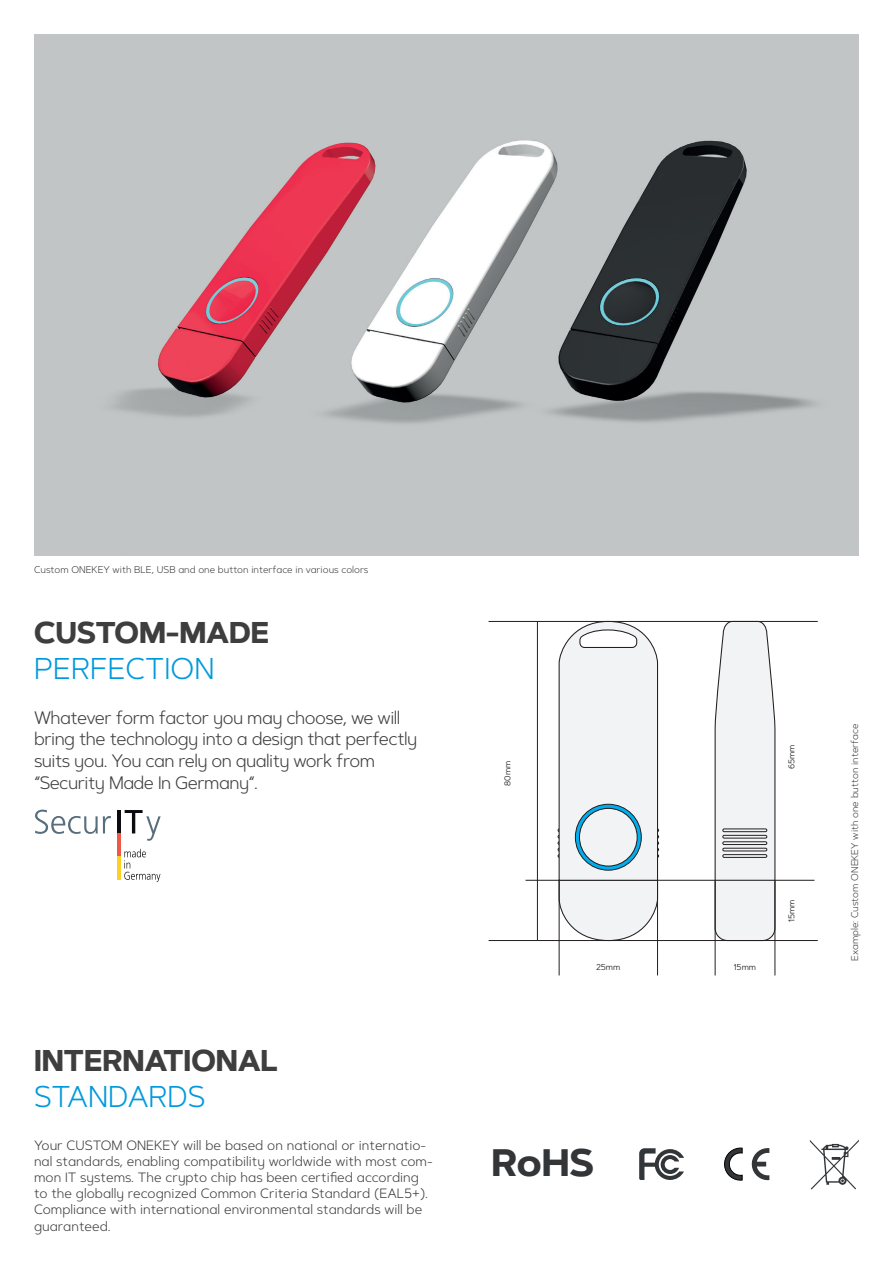
<style>
.page{position:relative;width:893px;height:1263px;background:#fff}
.page>*{position:absolute;margin:0;border:0;box-sizing:border-box;transform-origin:0 0}
.t1{font:700 38.25px "Artegra Sans";color:#323638}
.t2{font:700 30px "Artegra Sans Alt";color:#3e3e3f}
.t3{font:300 30px "Artegra Sans Alt";color:#0099dc}
.t4{font:300 18px/21.6px "Artegra Sans Alt";letter-spacing:-.03em;color:#3e3e3f}
.t5{font:300 13.5px/16.2px "Artegra Sans Alt";color:#3e3e3f}
.t6{font:300 9.75px "Artegra Sans Alt";color:#3e3e3f}
.t7{font:8.4px "Artegra Sans";color:#231f20}
</style>
<div class="page">
<img style="left:34px;top:34px;width:825px;height:521px">
<hr style="left:525px;top:880px;width:289px;height:1px;background:#231f20">
<svg style="left:558px;top:622px;width:101px;height:318px"></svg>
<svg style="left:575px;top:804px;width:66px;height:66px"></svg>
<div style="left:575px;top:804px;width:67px;height:67px;border:1px solid #231f20;border-radius:50%"></div>
<div style="left:579px;top:808px;width:58px;height:58px;background:#f2f3f4;border-radius:50%"></div>
<div style="left:579px;top:808px;width:59px;height:58px;border:1px solid #231f20;border-radius:50%"></div>
<svg style="left:714px;top:622px;width:62px;height:318px"></svg>
<div style="left:722px;top:854px;width:45px;height:4px;border:1px solid #231f20"></div>
<div style="left:722px;top:848px;width:45px;height:3px;border:1px solid #231f20"></div>
<div style="left:722px;top:841px;width:45px;height:4px;border:1px solid #231f20"></div>
<div style="left:722px;top:835px;width:45px;height:3px;border:1px solid #231f20"></div>
<div style="left:722px;top:828px;width:45px;height:4px;border:1px solid #231f20"></div>
<hr style="left:489px;top:940px;width:329px;height:1px;background:#231f20">
<hr style="left:715px;top:880px;width:60px;height:1px;background:#231f20">
<hr style="left:489px;top:621px;width:329px;height:1px;background:#231f20">
<hr style="left:559px;top:880px;width:1px;height:95px;background:#231f20">
<hr style="left:657px;top:880px;width:1px;height:95px;background:#231f20">
<hr style="left:715px;top:880px;width:1px;height:95px;background:#231f20">
<hr style="left:775px;top:880px;width:1px;height:95px;background:#231f20">
<hr style="left:537px;top:621px;width:1px;height:319px;background:#231f20">
<svg style="left:639px;top:1148px;width:45px;height:32px"></svg>
<svg style="left:724px;top:1148px;width:18px;height:33px"></svg>
<svg style="left:751px;top:1148px;width:18px;height:32px"></svg>
<svg style="left:810px;top:1140px;width:49px;height:49px"></svg>
<hr style="left:118px;top:810px;width:3px;height:23px;background:#0e0b10">
<hr style="left:118px;top:833px;width:3px;height:23px;background:#ef5747">
<hr style="left:118px;top:856px;width:3px;height:24px;background:#ffd127">
<svg style="left:35px;top:810px;width:76px;height:24px"></svg>
<svg style="left:125px;top:810px;width:36px;height:31px"></svg>
<svg style="left:124px;top:849px;width:36px;height:33px"></svg>
<p class="t6" style="left:34px;top:563px;width:336px">Custom ONEKEY with BLE, USB and one button interface in various colors</p>
<h2 class="t2" style="left:34px;top:610px;width:237px">CUSTOM-MADE</h2>
<h2 class="t3" style="left:34px;top:648px;width:182px">PERFECTION</h2>
<h3 class="t4" style="left:34px;top:706px;width:385px">Whatever form factor you may choose, we will bring the technology into a design that perfectly suits you. You can rely on quality work from “Security Made In Germany“.</h3>
<h2 class="t2" style="left:34px;top:1038px;width:245px">INTERNATIONAL</h2>
<h2 class="t3" style="left:34px;top:1076px;width:173px">STANDARDS</h2>
<p class="t5" style="left:34px;top:1136px;width:400px">Your CUSTOM ONEKEY will be based on national or internatio&shy;nal standards, enabling compatibility worldwide with most com&shy;mon IT systems. The crypto chip has been certified according to the globally recognized Common Criteria Standard (EAL5+).<br>Compliance with international environmental standards will be guaranteed.</p>
<p class="t7" style="left:502px;top:786px;width:27px;rotate:-90deg">80mm</p>
<p class="t7" style="left:786px;top:769px;width:26px;rotate:-90deg">65mm</p>
<p class="t7" style="left:596px;top:961px;width:26px">25mm</p>
<p class="t7" style="left:734px;top:961px;width:24px">15mm</p>
<p class="t7" style="left:786px;top:921px;width:24px;rotate:-90deg">15mm</p>
<p class="t6" style="left:848px;top:961px;width:239px;rotate:-90deg">Example: Custom ONEKEY with one button interface</p>
<h1 class="t1" style="left:492px;top:1135px;width:104px">RoHS</h1>
</div>
